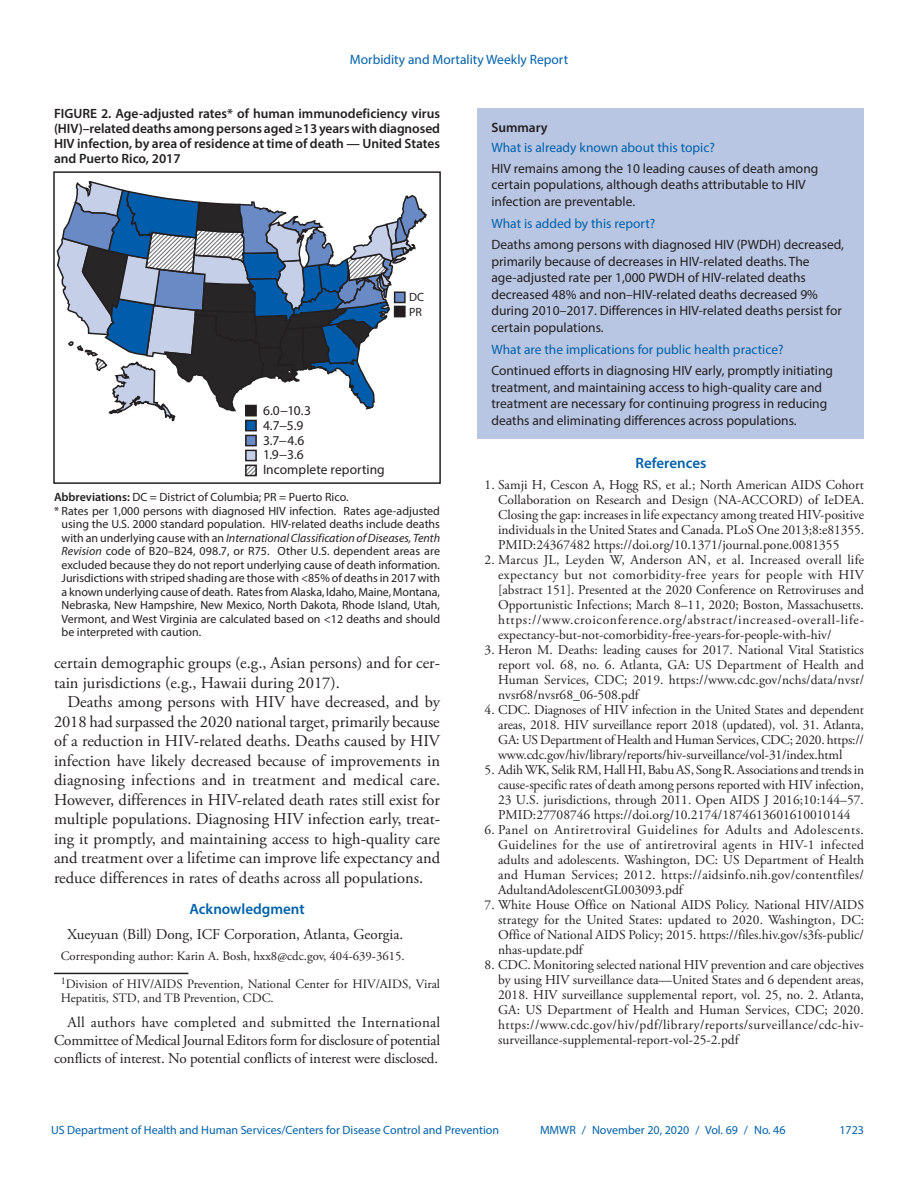
<style>
.page{position:relative;width:918px;height:1188px;background:#fff}
.page>*{position:absolute;margin:0;border:0;box-sizing:border-box;transform-origin:0 0}
.Paragraph{font:16.5px/19.5px "Adobe Garamond Pro";color:#231f20}
.Conflict_of_Interest{font:15px/18px "Adobe Garamond Pro";letter-spacing:-.01em;color:#231f20;text-align:justify}
.Acknowledgment{font:15px "Adobe Garamond Pro";color:#231f20}
.Acknowledgment_Head{font:600 15px "Myriad Pro";color:#0161ab}
.Ref_Title{font:600 15px "Myriad Pro";color:#0161ab}
.Reference_10{font:13.5px/15px "Adobe Garamond Pro";color:#231f20;text-align:justify}
.Summary_Box_Text{font:13.5px/16.5px "Myriad Pro";color:#231f20}
.Figure_Title{font:600 13.5px/15px "Myriad Pro";color:#231f20;text-align:justify}
.Summary_Box_Heading{font:13.5px "Myriad Pro";color:#0161ab}
.Summary_Box_Ttile{font:600 13.5px "Myriad Pro";color:#231f20}
.Author_Affiliations{font:12.75px/14.2px "Adobe Garamond Pro";color:#231f20}
.Corresponding_Author{font:12.75px "Adobe Garamond Pro";color:#231f20}
.Figure_Footnote{font:12px/13.5px "Myriad Pro";color:#231f20}
.t1{font:12px "Myriad Pro";color:#0161ab}
.Abbreviations{font:12px "Myriad Pro";color:#231f20}
.s1{font-weight:600}
.s2{font-style:italic}
</style>
<div class="page">
<svg style="left:56px;top:181px;width:371px;height:251px"></svg>
<div style="left:395px;top:292px;width:10px;height:10px;background:#6a8ac5"></div>
<div style="left:394px;top:292px;width:12px;height:11px;border:2px solid #231f20"></div>
<div style="left:395px;top:306px;width:10px;height:11px;background:#231f20"></div>
<div style="left:394px;top:306px;width:12px;height:11px;border:2px solid #231f20"></div>
<div style="left:246px;top:406px;width:10px;height:10px;background:#231f20"></div>
<div style="left:245px;top:405px;width:12px;height:11px;border:2px solid #231f20"></div>
<div style="left:246px;top:420px;width:10px;height:11px;background:#015dab"></div>
<div style="left:245px;top:420px;width:12px;height:11px;border:2px solid #231f20"></div>
<div style="left:246px;top:435px;width:10px;height:11px;background:#6a8ac5"></div>
<div style="left:245px;top:435px;width:12px;height:11px;border:2px solid #231f20"></div>
<div style="left:246px;top:450px;width:10px;height:11px;background:#c6cfe8"></div>
<div style="left:245px;top:450px;width:12px;height:11px;border:2px solid #231f20"></div>
<svg style="left:248px;top:468px;width:6px;height:5px"></svg>
<div style="left:245px;top:465px;width:12px;height:11px;border:2px solid #231f20"></div>
<div style="left:53px;top:171px;width:388px;height:313px;border:2px solid #231f20"></div>
<hr style="left:54px;top:973px;width:134px;height:1px;background:#231f20">
<div style="left:478px;top:108px;width:386px;height:330px;background:#b8c6e3"></div>
<p class="Summary_Box_Heading" style="left:350px;top:51px;width:220px">Morbidity and Mortality Weekly Report</p>
<p class="Figure_Title" style="left:54px;top:106px;width:388px">FIGURE 2. Age-adjusted rates* of human immunodeficiency virus (HIV)–related deaths among persons aged ≥13 years with diagnosed HIV infection, by area of residence at time of death — United States and Puerto Rico, 2017</p>
<p class="Figure_Footnote" style="left:409px;top:290px;width:16px;line-height:14.2px">DC<br>PR</p>
<p class="Summary_Box_Text" style="left:263px;top:402px;width:49px">6.0−10.3</p>
<p class="Summary_Box_Text" style="left:263px;top:417px;width:42px">4.7−5.9</p>
<p class="Summary_Box_Text" style="left:263px;top:432px;width:43px">3.7−4.6</p>
<p class="Summary_Box_Text" style="left:263px;top:447px;width:123px;line-height:15px">1.9−3.6<br>Incomplete reporting</p>
<p class="Abbreviations" style="left:54px;top:490px;width:296px"><span class="s1">Abbreviations:</span> DC = District of Columbia; PR = Puerto Rico.</p>
<p class="Figure_Footnote" style="left:62px;top:504px;width:380px;text-align:justify;text-indent:-8px">* Rates per 1,000 persons with diagnosed HIV infection. Rates age-adjusted using the U.S. 2000 standard population. HIV-related deaths include deaths with an underlying cause with an <span class="s2">International Classification of Diseases, Tenth Revision</span> code of B20–B24, 098.7, or R75. Other U.S. dependent areas are excluded because they do not report underlying cause of death information.<br>Jurisdictions with striped shading are those with &lt;85% of deaths in 2017 with a known underlying cause of death. Rates from Alaska, Idaho, Maine, Montana, Nebraska, New Hampshire, New Mexico, North Dakota, Rhode Island, Utah, Vermont, and West Virginia are calculated based on &lt;12 deaths and should be interpreted with caution.</p>
<p class="Paragraph" style="left:54px;top:654px;width:388px">certain demographic groups (e.g., Asian persons) and for cer&shy;tain jurisdictions (e.g., Hawaii during 2017).</p>
<p class="Paragraph" style="left:54px;top:693px;width:388px;text-align:justify;text-indent:14px">Deaths among persons with HIV have decreased, and by 2018 had surpassed the 2020 national target, primarily because of a reduction in HIV-related deaths. Deaths caused by HIV infection have likely decreased because of improvements in diagnosing infections and in treatment and medical care.<br>However, differences in HIV-related death rates still exist for multiple populations. Diagnosing HIV infection early, treat&shy;ing it promptly, and maintaining access to high-quality care and treatment over a lifetime can improve life expectancy and reduce differences in rates of deaths across all populations.</p>
<h1 class="Acknowledgment_Head" style="left:189px;top:900px;width:117px">Acknowledgment</h1>
<p class="Acknowledgment" style="left:68px;top:925px;width:337px">Xueyuan (Bill) Dong, ICF Corporation, Atlanta, Georgia.</p>
<p class="Corresponding_Author" style="left:61px;top:948px;width:345px">Corresponding author: Karin A. Bosh, hxx8@cdc.gov, 404-639-3615.</p>
<p class="Author_Affiliations" style="left:61px;top:977px;width:381px"><sup>1</sup>Division of HIV/AIDS Prevention, National Center for HIV/AIDS, Viral<br>Hepatitis, STD, and TB Prevention, CDC.</p>
<p class="Conflict_of_Interest" style="left:54px;top:1014px;width:388px;text-indent:14px">All authors have completed and submitted the International Committee of Medical Journal Editors form for disclosure of potential conflicts of interest. No potential conflicts of interest were disclosed.</p>
<h1 class="Summary_Box_Ttile" style="left:491px;top:119px;width:58px">Summary</h1>
<h1 class="Summary_Box_Heading" style="left:491px;top:139px;width:225px">What is already known about this topic?</h1>
<p class="Summary_Box_Text" style="left:491px;top:160px;width:328px">HIV remains among the 10 leading causes of death among certain populations, although deaths attributable to HIV infection are preventable.</p>
<h1 class="Summary_Box_Heading" style="left:491px;top:216px;width:165px">What is added by this report?</h1>
<p class="Summary_Box_Text" style="left:491px;top:236px;width:354px">Deaths among persons with diagnosed HIV (PWDH) decreased, primarily because of decreases in HIV-related deaths. The age-adjusted rate per 1,000 PWDH of HIV-related deaths decreased 48% and non–HIV-related deaths decreased 9% during 2010–2017. Differences in HIV-related deaths persist for certain populations.</p>
<h1 class="Summary_Box_Heading" style="left:491px;top:342px;width:294px">What are the implications for public health practice?</h1>
<p class="Summary_Box_Text" style="left:491px;top:362px;width:343px">Continued efforts in diagnosing HIV early, promptly initiating treatment, and maintaining access to high-quality care and treatment are necessary for continuing progress in reducing deaths and eliminating differences across populations.</p>
<h1 class="Ref_Title" style="left:636px;top:453px;width:72px">References</h1>
<p class="Reference_10" style="left:498px;top:478px;width:368px;text-indent:-14px">1. Samji H, Cescon A, Hogg RS, et al.; North American AIDS Cohort Collaboration on Research and Design (NA-ACCORD) of IeDEA.<br>Closing the gap: increases in life expectancy among treated HIV-positive individuals in the United States and Canada. PLoS One 2013;8:e81355.<br>PMID:24367482 https://doi.org/10.1371/journal.pone.0081355</p>
<p class="Reference_10" style="left:498px;top:553px;width:368px;text-indent:-14px">2. Marcus JL, Leyden W, Anderson AN, et al. Increased overall life expectancy but not comorbidity-free years for people with HIV [abstract 151]. Presented at the 2020 Conference on Retroviruses and Opportunistic Infections; March 8–11, 2020; Boston, Massachusetts. https://www.croiconference.org/abstract/increased-overall-life&shy;expectancy-but-not-comorbidity-free-years-for-people-with-hiv/</p>
<p class="Reference_10" style="left:498px;top:643px;width:367px;text-indent:-14px">3. Heron M. Deaths: leading causes for 2017. National Vital Statistics report vol. 68, no. 6. Atlanta, GA: US Department of Health and Human Services, CDC; 2019. https://www.cdc.gov/nchs/data/nvsr/ nvsr68/nvsr68_06-508.pdf</p>
<p class="Reference_10" style="left:498px;top:703px;width:367px;text-indent:-14px">4. CDC. Diagnoses of HIV infection in the United States and dependent areas, 2018. HIV surveillance report 2018 (updated), vol. 31. Atlanta, GA: US Department of Health and Human Services, CDC; 2020. https:// www.cdc.gov/hiv/library/reports/hiv-surveillance/vol-31/index.html</p>
<p class="Reference_10" style="left:498px;top:763px;width:368px;text-indent:-14px">5. Adih WK, Selik RM, Hall HI, Babu AS, Song R. Associations and trends in cause-specific rates of death among persons reported with HIV infection, 23 U.S. jurisdictions, through 2011. Open AIDS J 2016;10:144–57.<br>PMID:27708746 https://doi.org/10.2174/1874613601610010144</p>
<p class="Reference_10" style="left:498px;top:823px;width:367px;text-indent:-14px">6. Panel on Antiretroviral Guidelines for Adults and Adolescents.<br>Guidelines for the use of antiretroviral agents in HIV-1 infected adults and adolescents. Washington, DC: US Department of Health and Human Services; 2012. https://aidsinfo.nih.gov/contentfiles/ AdultandAdolescentGL003093.pdf</p>
<p class="Reference_10" style="left:498px;top:898px;width:368px;text-indent:-14px">7. White House Office on National AIDS Policy. National HIV/AIDS strategy for the United States: updated to 2020. Washington, DC:<br>Office of National AIDS Policy; 2015. https://files.hiv.gov/s3fs-public/ nhas-update.pdf</p>
<p class="Reference_10" style="left:498px;top:958px;width:367px;text-indent:-14px">8. CDC. Monitoring selected national HIV prevention and care objectives by using HIV surveillance data—United States and 6 dependent areas, 2018. HIV surveillance supplemental report, vol. 25, no. 2. Atlanta, GA: US Department of Health and Human Services, CDC; 2020. https://www.cdc.gov/hiv/pdf/library/reports/surveillance/cdc-hiv&shy;surveillance-supplemental-report-vol-25-2.pdf</p>
<p class="t1" style="left:51px;top:1123px;width:450px">US Department of Health and Human Services/Centers for Disease Control and Prevention</p>
<p class="t1" style="left:540px;top:1123px;width:247px">MMWR / November 20, 2020 / Vol. 69 / No. 46</p>
<p class="t1" style="left:839px;top:1123px;width:26px">1723</p>
</div>
